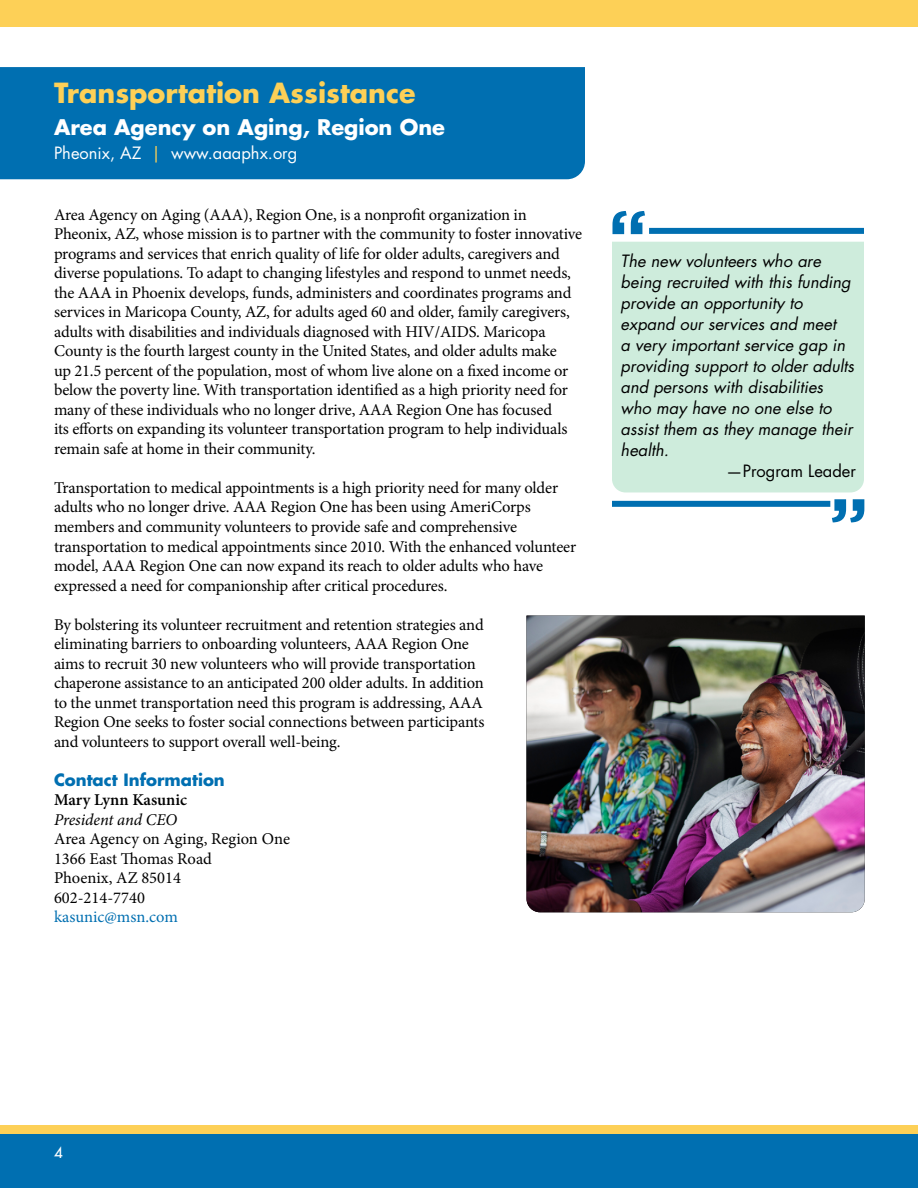
<style>
.page{position:relative;width:918px;height:1188px;background:#fff}
.page>*{position:absolute;margin:0;border:0;box-sizing:border-box;transform-origin:0 0}
.t1{font:700 72px "Gotham";color:#006fb1}
.t2{font:700 27px "Futura Std";color:#fdd057}
.t3{font:700 21px "Futura Std";color:#fff}
.t4{font:16.5px/19.5px "Minion Pro";letter-spacing:-.01em;color:#000}
.t5{font:italic 16.5px "Futura Std";color:#000}
.t6{font:16.5px "Futura Std";color:#fff}
.t7{font:700 16.5px "Futura Std";color:#006fb1}
.t8{font:600 16.5px "Minion Pro";color:#000}
.t9{font:italic 16.5px "Minion Pro";letter-spacing:-.005em;color:#000}
.t10{font:16.5px "Minion Pro";color:#006fb1}
.t11{font:16.5px "Futura Std";color:#000}
.t12{font:500 15px "Futura Std";color:#fff}
.s1{color:#fdd057}
</style>
<div class="page">
<div style="left:0;top:67px;width:585px;height:112px;background:#006fb1"></div>
<div style="left:0;top:1134px;width:918px;height:54px;background:#006fb1"></div>
<div style="left:0;top:1125px;width:918px;height:9px;background:#fdd057"></div>
<div style="left:0;top:0;width:918px;height:27px;background:#fdd057"></div>
<div style="left:612px;top:242px;width:252px;height:250px;background:#ceecdc"></div>
<div style="left:649px;top:228px;width:215px;height:6px;background:#006fb1"></div>
<div style="left:612px;top:501px;width:218px;height:6px;background:#006fb1"></div>
<img style="left:526px;top:616px;width:339px;height:296px">
<h1 class="t2" style="left:54px;top:75px;width:363px">Transportation Assistance</h1>
<p class="t3" style="left:54px;top:114px;width:393px">Area Agency on Aging, Region One</p>
<p class="t6" style="left:54px;top:143px;width:245px">Pheonix, AZ <span class="s1">|</span> www.aaaphx.org</p>
<p class="t4" style="left:54px;top:205px;width:530px">Area Agency on Aging (AAA), Region One, is a nonprofit organization in Pheonix, AZ, whose mission is to partner with the community to foster innovative programs and services that enrich quality of life for older adults, caregivers and diverse populations. To adapt to changing lifestyles and respond to unmet needs, the AAA in Phoenix develops, funds, administers and coordinates programs and services in Maricopa County, AZ, for adults aged 60 and older, family caregivers, adults with disabilities and individuals diagnosed with HIV/AIDS. Maricopa County is the fourth largest county in the United States, and older adults make<br>up 21.5 percent of the population, most of whom live alone on a fixed income or below the poverty line. With transportation identified as a high priority need for many of these individuals who no longer drive, AAA Region One has focused<br>its efforts on expanding its volunteer transportation program to help individuals remain safe at home in their community.</p>
<p class="t4" style="left:54px;top:478px;width:524px">Transportation to medical appointments is a high priority need for many older adults who no longer drive. AAA Region One has been using AmeriCorps members and community volunteers to provide safe and comprehensive transportation to medical appointments since 2010. With the enhanced volunteer model, AAA Region One can now expand its reach to older adults who have expressed a need for companionship after critical procedures.</p>
<p class="t4" style="left:54px;top:615px;width:432px">By bolstering its volunteer recruitment and retention strategies and eliminating barriers to onboarding volunteers, AAA Region One aims to recruit 30 new volunteers who will provide transportation chaperone assistance to an anticipated 200 older adults. In addition to the unmet transportation need this program is addressing, AAA Region One seeks to foster social connections between participants and volunteers to support overall well-being.</p>
<p class="t7" style="left:54px;top:768px;width:172px">Contact Information</p>
<p class="t8" style="left:54px;top:788px;width:135px">Mary Lynn Kasunic</p>
<p class="t9" style="left:54px;top:808px;width:125px">President and CEO</p>
<p class="t4" style="left:54px;top:829px;width:238px">Area Agency on Aging, Region One</p>
<p class="t4" style="left:54px;top:849px;width:159px">1366 East Thomas Road</p>
<p class="t4" style="left:54px;top:868px;width:128px">Phoenix, AZ 85014</p>
<p class="t4" style="left:54px;top:888px;width:92px">602-214-7740</p>
<p class="t10" style="left:54px;top:906px;width:125px">kasunic@msn.com</p>
<h1 class="t1" style="left:608px;top:188px;width:40px">“</h1>
<p class="t5" style="left:621px;top:250px;width:202px">The new volunteers who are</p>
<p class="t5" style="left:621px;top:271px;width:232px">being recruited with this funding</p>
<p class="t5" style="left:621px;top:292px;width:184px">provide an opportunity to</p>
<p class="t5" style="left:621px;top:313px;width:217px">expand our services and meet</p>
<p class="t5" style="left:621px;top:334px;width:226px">a very important service gap in</p>
<p class="t5" style="left:621px;top:355px;width:235px">providing support to older adults</p>
<p class="t5" style="left:621px;top:376px;width:204px">and persons with disabilities</p>
<p class="t5" style="left:621px;top:397px;width:213px">who may have no one else to</p>
<p class="t5" style="left:621px;top:418px;width:234px">assist them as they manage their</p>
<p class="t5" style="left:621px;top:439px;width:50px">health.</p>
<p class="t11" style="left:726px;top:460px;width:131px">—Program Leader</p>
<h1 class="t1" style="left:830px;top:476px;width:40px">”</h1>
<p class="t12" style="left:54px;top:1143px;width:10px">4</p>
</div>
